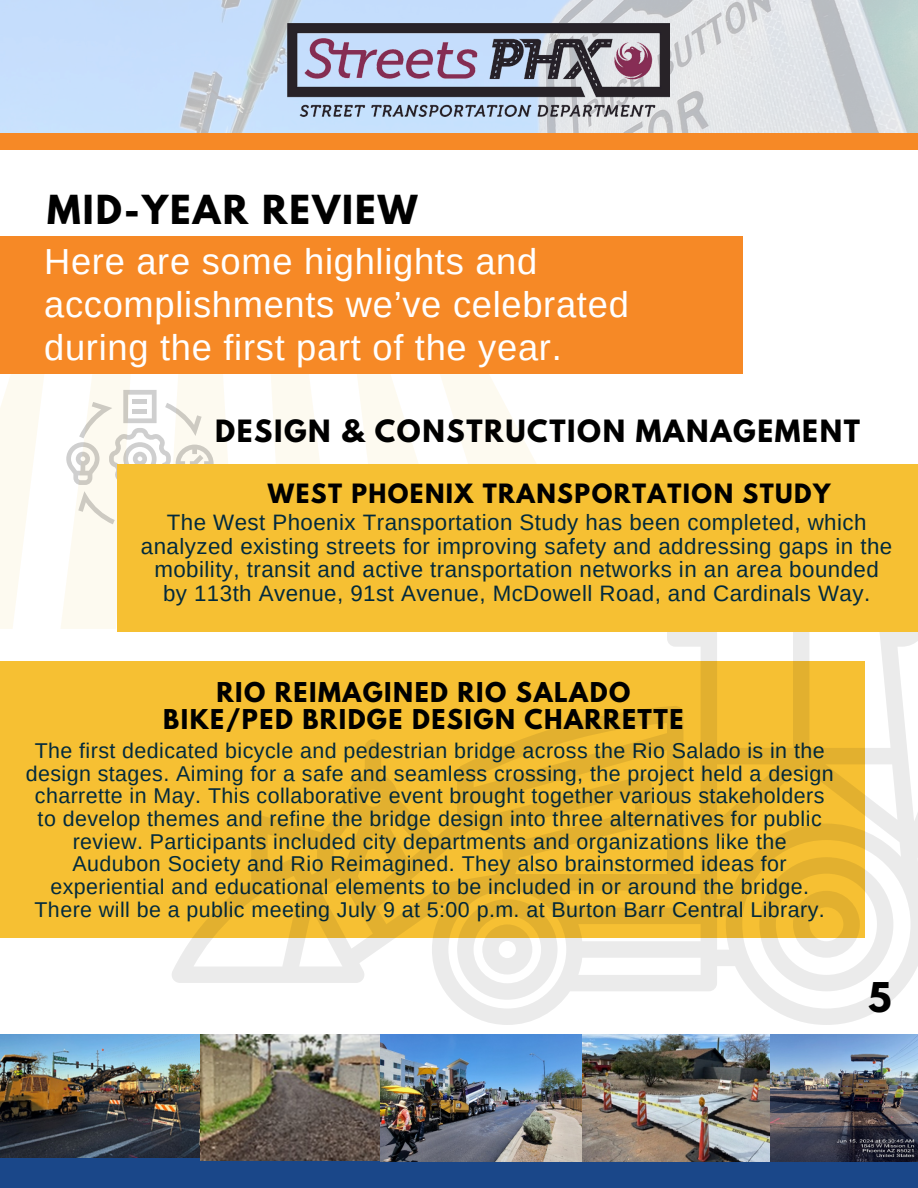
<style>
.page{position:relative;width:918px;height:1188px;background:#fff}
.page>*{position:absolute;margin:0;border:0;box-sizing:border-box;transform-origin:0 0}
.t1{font:36.3px/43.2px "Arimo";letter-spacing:.02em;color:#fff}
.t2{font:700 36.3px "League Spartan";color:#000}
.t3{font:700 35.4px "League Spartan";letter-spacing:.06em;color:#000}
.t4{font:700 27.15px "League Spartan";letter-spacing:.06em;color:#000}
.t5{font:700 24.15px/27px "League Spartan";letter-spacing:.06em;color:#000;text-align:center}
.t6{font:700 23.55px "League Spartan";letter-spacing:.06em;color:#000}
.t7{font:22.35px/23.7px "Arimo";letter-spacing:.02em;color:#022a3d;text-align:center}
.t8{font:21.45px/22.6px "Arimo";letter-spacing:.02em;color:#022a3d;text-align:center}
</style>
<div class="page">
<svg style="left:271px;top:374px;width:49px;height:90px"></svg>
<svg style="left:471px;top:374px;width:65px;height:90px;fill:#fdfaf0"></svg>
<svg style="left:357px;top:374px;width:114px;height:90px"></svg>
<svg style="left:0;top:374px;width:44px;height:255px"></svg>
<img style="left:0;top:0;width:918px;height:134px">
<div style="left:0;top:1157px;width:918px;height:31px;background:#1a4789"></div>
<img style="left:288px;top:23px;width:381px;height:94px">
<div style="left:0;top:134px;width:918px;height:16px;background:#f68926"></div>
<div style="left:0;top:662px;width:865px;height:276px;background:#f6c033"></div>
<svg style="left:172px;top:631px;width:746px;height:394px"></svg>
<svg style="left:61px;top:374px;width:167px;height:255px"></svg>
<img style="left:0;top:1035px;width:200px;height:122px">
<img style="left:201px;top:1035px;width:717px;height:127px">
<div style="left:117px;top:464px;width:801px;height:167px;background:#f6c033"></div>
<div style="left:0;top:237px;width:743px;height:137px;background:#f68926"></div>
<p class="t3" style="left:47px;top:193px;width:372px">MID-YEAR REVIEW</p>
<h5 class="t1" style="left:44px;top:240px;width:586px">Here are some highlights and accomplishments we’ve celebrated during the first part of the year.</h5>
<p class="t4" style="left:215px;top:418px;width:647px">DESIGN &amp; CONSTRUCTION MANAGEMENT</p>
<p class="t6" style="left:268px;top:481px;width:564px">WEST PHOENIX TRANSPORTATION STUDY</p>
<h4 class="t7" style="left:141px;top:510px;width:753px">The West Phoenix Transportation Study has been completed, which analyzed existing streets for improving safety and addressing gaps in the mobility, transit and active transportation networks in an area bounded by 113th Avenue, 91st Avenue, McDowell Road, and Cardinals Way.</h4>
<p class="t5" style="left:163px;top:682px;width:522px">RIO REIMAGINED RIO SALADO<br>BIKE/PED BRIDGE DESIGN CHARRETTE</p>
<h1 class="t8" style="left:26px;top:739px;width:809px">The first dedicated bicycle and pedestrian bridge across the Rio Salado is in the design stages. Aiming for a safe and seamless crossing, the project held a design charrette in May. This collaborative event brought together various stakeholders to develop themes and refine the bridge design into three alternatives for public review. Participants included city departments and organizations like the<br>Audubon Society and Rio Reimagined. They also brainstormed ideas for experiential and educational elements to be included in or around the bridge.<br>There will be a public meeting July 9 at 5:00 p.m. at Burton Barr Central Library.</h1>
<p class="t2" style="left:868px;top:979px;width:25px">5</p>
</div>
